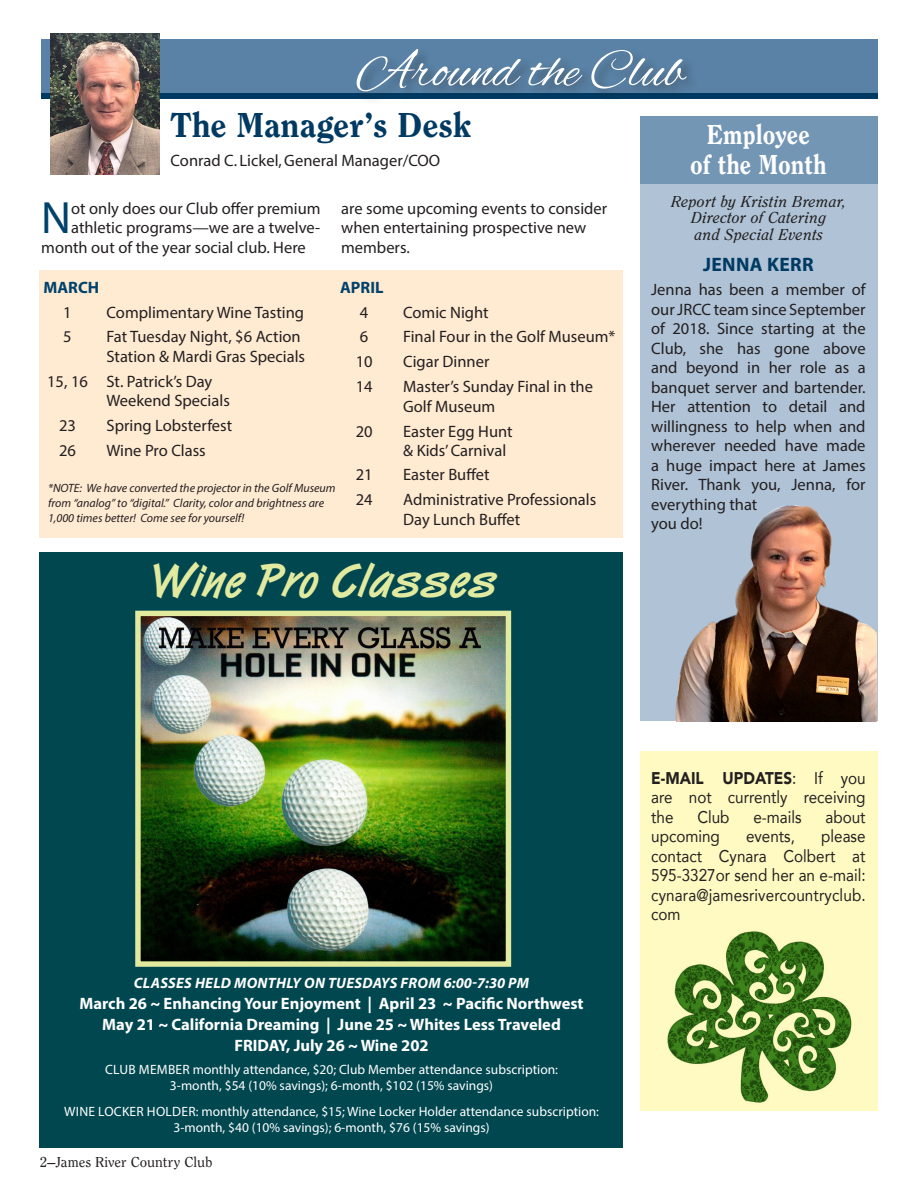
<style>
.page{position:relative;width:918px;height:1188px;background:#fff}
.page>*{position:absolute;margin:0;border:0;box-sizing:border-box;transform-origin:0 0}
.t1{font:54px "Alex Brush";color:#fff}
.t2{font:48px "Van Dijk Bold Plain";color:#e1ea9f}
.t3{font:45.45px "Myriad Pro";color:#00426b}
.t4{font:36px "Clearface Heavy DTC";color:#003a62}
.t5{font:28.5px/30px "Clearface Heavy DTC";color:#fff;text-align:center;scale:.9 1}
.t6{font:700 19.5px "Myriad Pro";letter-spacing:.02em;color:#003a62}
.t7{font:16.95px/19.5px "Avenir";color:#231f20;text-align:justify;scale:.9 1}
.t8{font:16.5px/19.5px "Myriad Pro";color:#231f20}
.t9{font:700 16.5px/21px "Myriad Pro";color:#fff;text-align:center}
.t10{font:16.5px/16.5px "Clearface Regular Italic DTC";color:#231f20;text-align:center}
.t11{font:16.5px "Myriad";color:#231f20}
.t12{font:700 16.5px "Myriad Pro";color:#00426b}
.t13{font:italic 700 15px "Myriad Pro";letter-spacing:.02em;color:#fff}
.t14{font:15px "Clearface Regular DTC";color:#231f20}
.t15{font:13.5px/16.5px "Myriad Pro";color:#fff;text-align:center}
.t16{font:italic 12px/15px "Myriad Pro";color:#231f20}
.s1{font-weight:900}
</style>
<div class="page">
<div style="left:41px;top:45px;width:837px;height:54px;background:#003a62"></div>
<div style="left:41px;top:39px;width:837px;height:54px;background:#5982a6"></div>
<div style="left:355px;top:47px;width:345px;height:59px;background:#231f20;opacity:.45"></div>
<img style="left:50px;top:33px;width:110px;height:141px">
<div style="left:641px;top:184px;width:237px;height:537px;background:#afc2d6"></div>
<div style="left:40px;top:270px;width:583px;height:268px;background:#ffead2"></div>
<div style="left:40px;top:552px;width:583px;height:596px;background:#004750"></div>
<div style="left:641px;top:116px;width:237px;height:68px;background:#7496b5"></div>
<img style="left:675px;top:505px;width:202px;height:216px">
<div style="left:641px;top:751px;width:237px;height:360px;background:#fffac1"></div>
<img style="left:667px;top:931px;width:185px;height:172px">
<img style="left:141px;top:617px;width:364px;height:344px">
<div style="left:135px;top:611px;width:376px;height:356px;border:5px solid #e1ea9f"></div>
<h1 class="t1" style="left:357px;top:41px;width:330px">Around the Club</h1>
<h3 class="t4" style="left:171px;top:104px;width:302px">The Manager’s Desk</h3>
<p class="t11" style="left:171px;top:152px;width:271px">Conrad C. Lickel, General Manager/COO</p>
<h3 class="t5" style="left:690px;top:119px;width:153px">Employee<br>of the Month</h3>
<p class="t10" style="left:671px;top:193px;width:177px">Report by Kristin Bremar,<br>Director of Catering<br>and Special Events</p>
<h3 class="t3" style="left:41px;top:190px;width:31px">N</h3>
<p class="t8" style="left:71px;top:198px;width:251px">ot only does our Club offer premium</p>
<p class="t8" style="left:341px;top:198px;width:268px">are some upcoming events to consider when entertaining prospective new members.</p>
<p class="t8" style="left:71px;top:218px;width:251px">athletic programs—we are a twelve-</p>
<p class="t8" style="left:41px;top:237px;width:266px">month out of the year social club. Here</p>
<p class="t6" style="left:703px;top:252px;width:112px">JENNA KERR</p>
<p class="t8" style="left:651px;top:279px;width:216px">Jenna has been a member of our JRCC team since September of 2018. Since starting at the<br>Club, she has gone above and beyond in her role as a banquet server and bartender.<br>Her attention to detail and willingness to help when and wherever needed have made a huge impact here at James<br>River. Thank you, Jenna, for everything that<br>you do!</p>
<p class="t12" style="left:44px;top:276px;width:57px">MARCH</p>
<p class="t8" style="left:63px;top:302px;width:10px">1</p>
<p class="t8" style="left:107px;top:302px;width:199px">Complimentary Wine Tasting</p>
<p class="t8" style="left:63px;top:327px;width:10px">5</p>
<p class="t8" style="left:107px;top:327px;width:200px">Fat Tuesday Night, $6 Action<br>Station &amp; Mardi Gras Specials</p>
<p class="t8" style="left:107px;top:371px;width:125px;text-indent:-59px">15, 16 St. Patrick’s Day<br>Weekend Specials</p>
<p class="t8" style="left:59px;top:416px;width:18px">23</p>
<p class="t8" style="left:107px;top:416px;width:127px">Spring Lobsterfest</p>
<p class="t8" style="left:59px;top:441px;width:18px">26</p>
<p class="t8" style="left:107px;top:441px;width:101px">Wine Pro Class</p>
<p class="t12" style="left:340px;top:276px;width:45px">APRIL</p>
<p class="t8" style="left:360px;top:302px;width:10px">4</p>
<p class="t8" style="left:403px;top:302px;width:87px">Comic Night</p>
<p class="t8" style="left:360px;top:327px;width:10px">6</p>
<p class="t8" style="left:403px;top:327px;width:214px">Final Four in the Golf Museum*</p>
<p class="t8" style="left:356px;top:352px;width:18px">10</p>
<p class="t8" style="left:403px;top:352px;width:88px">Cigar Dinner</p>
<p class="t8" style="left:356px;top:377px;width:18px">14</p>
<p class="t8" style="left:403px;top:377px;width:191px">Master’s Sunday Final in the<br>Golf Museum</p>
<p class="t8" style="left:356px;top:421px;width:18px">20</p>
<p class="t8" style="left:403px;top:421px;width:111px;line-height:18.9px">Easter Egg Hunt &amp; Kids’ Carnival</p>
<p class="t8" style="left:356px;top:465px;width:18px">21</p>
<p class="t8" style="left:403px;top:465px;width:88px">Easter Buffet</p>
<p class="t8" style="left:356px;top:490px;width:18px">24</p>
<p class="t8" style="left:403px;top:490px;width:195px">Administrative Professionals<br>Day Lunch Buffet</p>
<p class="t16" style="left:48px;top:480px;width:289px">*NOTE: We have converted the projector in the Golf Museum from “analog” to “digital.” Clarity, color and brightness are<br>1,000 times better! Come see for yourself!</p>
<h2 class="t2" style="left:149px;top:552px;width:350px">Wine Pro Classes</h2>
<p class="t13" style="left:134px;top:973px;width:397px">CLASSES HELD MONTHLY ON TUESDAYS FROM 6:00-7:30 PM</p>
<p class="t9" style="left:79px;top:993px;width:506px">March 26 ~ Enhancing Your Enjoyment | April 23 ~ Pacific Northwest<br>May 21 ~ California Dreaming | June 25 ~ Whites Less Traveled<br>FRIDAY, July 26 ~ Wine 202</p>
<p class="t15" style="left:105px;top:1061px;width:454px">CLUB MEMBER monthly attendance, $20; Club Member attendance subscription:<br>3-month, $54 (10% savings); 6-month, $102 (15% savings)</p>
<p class="t15" style="left:64px;top:1103px;width:536px">WINE LOCKER HOLDER: monthly attendance, $15; Wine Locker Holder attendance subscription:<br>3-month, $40 (10% savings); 6-month, $76 (15% savings)</p>
<p class="t14" style="left:40px;top:1153px;width:174px">2—James River Country Club</p>
<p class="t7" style="left:651px;top:768px;width:240px"><span class="s1">E-MAIL UPDATES</span>: If you are not currently receiving the</p>
<p class="t7" style="left:697px;top:807px;width:37px">Club</p>
<p class="t7" style="left:753px;top:807px;width:55px">e-mails</p>
<p class="t7" style="left:825px;top:807px;width:46px">about</p>
<p class="t7" style="left:651px;top:826px;width:78px">upcoming</p>
<p class="t7" style="left:746px;top:826px;width:56px">events,</p>
<p class="t7" style="left:651px;top:826px;width:240px;text-indent:170px">please contact Cynara Colbert at 595-3327or send her an e-mail: cynara@jamesrivercountryclub. com</p>
</div>
